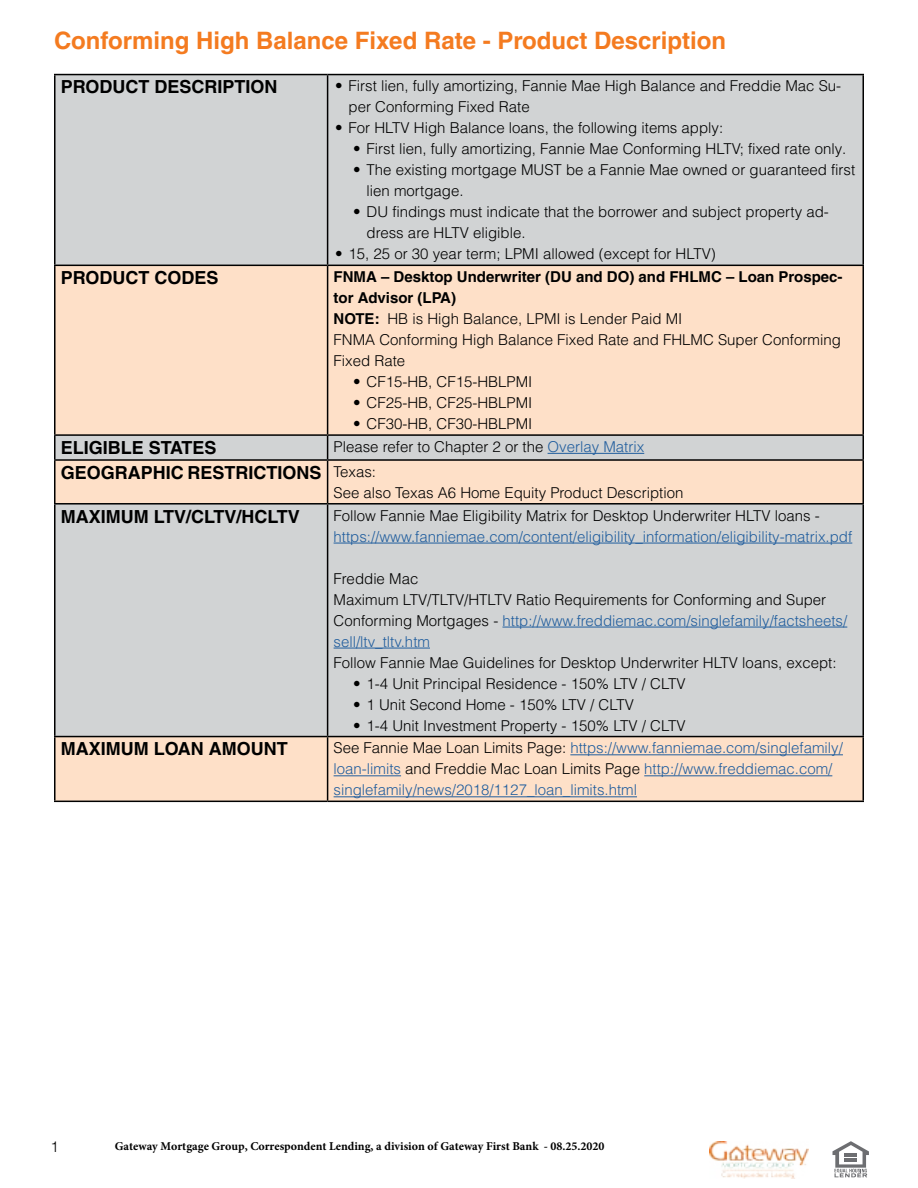
<style>
.page{position:relative;width:918px;height:1188px;background:#fff}
.page>*{position:absolute;margin:0;border:0;box-sizing:border-box;transform-origin:0 0}
.t1{font:700 24px "Helvetica LT Pro";color:#f47b20}
.t2{font:700 18px "Helvetica LT Pro";color:#000}
.t3{font:300 15px/21px "Helvetica LT Pro";color:#000}
.t4{font:300 15px/21px "Helvetica LT Pro";color:#215e9e}
.t5{font:700 12px "Minion Pro";color:#000}
.s1{font-weight:700}
.s2{color:#215e9e}
.s3{font-weight:300;font-size:15px}
.s4{color:#000}
</style>
<div class="page">
<img style="left:710px;top:1141px;width:99px;height:37px">
<svg style="left:833px;top:1141px;width:36px;height:36px"></svg>
<div style="left:56px;top:75px;width:806px;height:190px;background:#d1d3d4"></div>
<svg style="left:56px;top:266px;width:806px;height:535px;background:#e6d8cc"></svg>
<hr style="left:54px;top:74px;width:274px;height:1px;background:#000">
<hr style="left:54px;top:75px;width:2px;height:190px;background:#000">
<hr style="left:328px;top:74px;width:536px;height:1px;background:#000">
<hr style="left:327px;top:75px;width:1px;height:190px;background:#000">
<hr style="left:862px;top:75px;width:2px;height:190px;background:#000">
<hr style="left:54px;top:265px;width:274px;height:1px;background:#000">
<hr style="left:54px;top:266px;width:2px;height:168px;background:#000">
<hr style="left:328px;top:265px;width:536px;height:1px;background:#000">
<hr style="left:327px;top:266px;width:1px;height:168px;background:#000">
<hr style="left:862px;top:266px;width:2px;height:168px;background:#000">
<hr style="left:54px;top:434px;width:274px;height:2px;background:#000">
<hr style="left:54px;top:436px;width:2px;height:23px;background:#000">
<hr style="left:328px;top:434px;width:536px;height:2px;background:#000">
<svg style="left:327px;top:436px;width:1px;height:23px"></svg>
<hr style="left:862px;top:436px;width:2px;height:23px;background:#000">
<hr style="left:54px;top:459px;width:274px;height:2px;background:#000">
<hr style="left:54px;top:461px;width:2px;height:42px;background:#000">
<hr style="left:328px;top:459px;width:536px;height:2px;background:#000">
<hr style="left:327px;top:461px;width:1px;height:42px;background:#000">
<hr style="left:862px;top:461px;width:2px;height:42px;background:#000">
<hr style="left:54px;top:503px;width:274px;height:2px;background:#000">
<hr style="left:54px;top:505px;width:2px;height:231px;background:#000">
<hr style="left:328px;top:503px;width:536px;height:2px;background:#000">
<hr style="left:327px;top:505px;width:1px;height:231px;background:#000">
<hr style="left:862px;top:505px;width:2px;height:231px;background:#000">
<hr style="left:54px;top:736px;width:274px;height:1px;background:#000">
<hr style="left:54px;top:737px;width:2px;height:64px;background:#000">
<hr style="left:328px;top:736px;width:536px;height:1px;background:#000">
<hr style="left:327px;top:737px;width:1px;height:64px;background:#000">
<hr style="left:862px;top:737px;width:2px;height:64px;background:#000">
<hr style="left:54px;top:801px;width:274px;height:1px;background:#000">
<hr style="left:328px;top:801px;width:536px;height:1px;background:#000">
<hr style="left:548px;top:453px;width:96px;height:1px;background:#215e9e">
<hr style="left:334px;top:543px;width:518px;height:1px;background:#215e9e">
<hr style="left:502px;top:627px;width:345px;height:1px;background:#215e9e">
<hr style="left:334px;top:648px;width:96px;height:1px;background:#215e9e">
<hr style="left:570px;top:754px;width:273px;height:1px;background:#215e9e">
<hr style="left:334px;top:775px;width:67px;height:1px;background:#215e9e">
<hr style="left:644px;top:775px;width:188px;height:1px;background:#215e9e">
<hr style="left:334px;top:796px;width:303px;height:1px;background:#215e9e">
<h1 class="t1" style="left:54px;top:26px;width:674px">Conforming High Balance Fixed Rate - Product Description</h1>
<p class="t2" style="left:61px;top:76px;width:218px">PRODUCT DESCRIPTION</p>
<p class="t3" style="left:349px;top:75px;width:494px;text-indent:-14px">• First lien, fully amortizing, Fannie Mae High Balance and Freddie Mac Su&shy;per Conforming Fixed Rate</p>
<p class="t3" style="left:335px;top:117px;width:390px">• For HLTV High Balance loans, the following items apply:</p>
<p class="t3" style="left:353px;top:138px;width:495px">• First lien, fully amortizing, Fannie Mae Conforming HLTV; fixed rate only.</p>
<p class="t3" style="left:367px;top:159px;width:490px;text-indent:-14px">• The existing mortgage MUST be a Fannie Mae owned or guaranteed first lien mortgage.</p>
<p class="t3" style="left:367px;top:201px;width:464px;text-indent:-14px">• DU findings must indicate that the borrower and subject property ad&shy;dress are HLTV eligible.</p>
<p class="t3" style="left:335px;top:243px;width:382px">• 15, 25 or 30 year term; LPMI allowed (except for HLTV)</p>
<p class="t2" style="left:61px;top:267px;width:159px">PRODUCT CODES</p>
<p class="t3" style="left:334px;top:266px;width:510px"><span class="s1">FNMA – Desktop Underwriter (DU and DO) and FHLMC – Loan Prospec&shy;tor Advisor (LPA)<br>NOTE:</span> HB is High Balance, LPMI is Lender Paid MI<br>FNMA Conforming High Balance Fixed Rate and FHLMC Super Conforming Fixed Rate</p>
<p class="t3" style="left:353px;top:371px;width:181px">• CF15-HB, CF15-HBLPMI</p>
<p class="t3" style="left:353px;top:392px;width:181px">• CF25-HB, CF25-HBLPMI</p>
<p class="t3" style="left:353px;top:413px;width:181px">• CF30-HB, CF30-HBLPMI</p>
<p class="t2" style="left:61px;top:437px;width:157px">ELIGIBLE STATES</p>
<p class="t3" style="left:334px;top:436px;width:312px">Please refer to Chapter 2 or the <span class="s2">Overlay Matrix</span></p>
<p class="t2" style="left:61px;top:462px;width:317px">GEOGRAPHIC RESTRICTIONS <span class="s3">Texas:</span></p>
<p class="t3" style="left:334px;top:482px;width:351px">See also Texas A6 Home Equity Product Description</p>
<p class="t2" style="left:61px;top:505px;width:241px">MAXIMUM LTV/CLTV/HCLTV</p>
<p class="t3" style="left:334px;top:505px;width:488px">Follow Fannie Mae Eligibility Matrix for Desktop Underwriter HLTV loans -</p>
<p class="t4" style="left:334px;top:526px;width:520px">https://www.fanniemae.com/content/eligibility_information/eligibility-matrix.pdf</p>
<p class="t3" style="left:334px;top:568px;width:515px">Freddie Mac<br>Maximum LTV/TLTV/HTLTV Ratio Requirements for Conforming and Super Conforming Mortgages - <span class="s2">http://www.freddiemac.com/singlefamily/factsheets/ sell/ltv_tltv.htm</span></p>
<p class="t3" style="left:334px;top:652px;width:504px">Follow Fannie Mae Guidelines for Desktop Underwriter HLTV loans, except:</p>
<p class="t3" style="left:353px;top:673px;width:334px">• 1-4 Unit Principal Residence - 150% LTV / CLTV</p>
<p class="t3" style="left:353px;top:694px;width:282px">• 1 Unit Second Home - 150% LTV / CLTV</p>
<p class="t3" style="left:353px;top:715px;width:334px">• 1-4 Unit Investment Property - 150% LTV / CLTV</p>
<p class="t2" style="left:61px;top:738px;width:229px">MAXIMUM LOAN AMOUNT</p>
<p class="t4" style="left:334px;top:737px;width:511px"><span class="s4">See Fannie Mae Loan Limits Page:</span> https://www.fanniemae.com/singlefamily/ loan-limits <span class="s4">and Freddie Mac Loan Limits Page</span> http://www.freddiemac.com/ singlefamily/news/2018/1127_loan_limits.html</p>
<p class="t3" style="left:50px;top:1136px;width:10px">1</p>
<p class="t5" style="left:115px;top:1137px;width:491px">Gateway Mortgage Group, Correspondent Lending, a division of Gateway First Bank - 08.25.2020</p>
</div>
